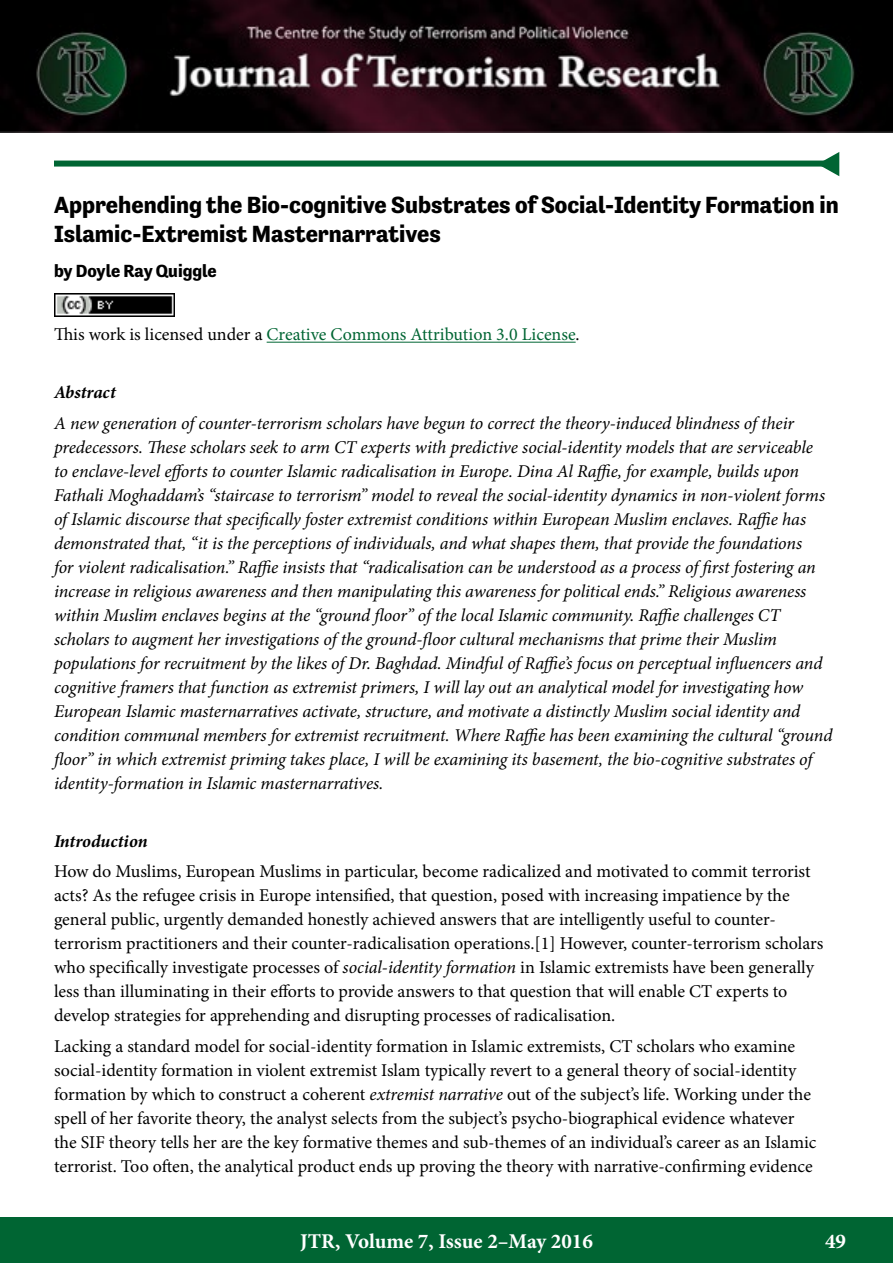
<style>
.page{position:relative;width:893px;height:1263px;background:#fff}
.page>*{position:absolute;margin:0;border:0;box-sizing:border-box;transform-origin:0 0}
.t1{font:700 24px/28.8px "Tenso";color:#000}
.t2{font:700 21px "Minion Pro";color:#fff}
.t3{font:italic 18px/24px "Minion Pro";letter-spacing:-.01em;color:#000}
.t4{font:18px/24px "Minion Pro";color:#000}
.t5{font:18px "Minion Pro";color:#006533}
.t6{font:italic 700 18px "Minion Pro";color:#000}
.t7{font:700 18px "Tenso";color:#000}
.s1{color:#000}
.s2{font-style:italic}
</style>
<div class="page">
<div style="left:0;top:1217px;width:893px;height:46px;background:#006533"></div>
<img style="left:0;top:0;width:893px;height:133px">
<hr style="left:267px;top:342px;width:309px;height:1px;background:#006533">
<div style="left:54px;top:161px;width:785px;height:6px;background:#006533"></div>
<svg style="left:818px;top:152px;width:21px;height:24px"></svg>
<img style="left:54px;top:294px;width:120px;height:22px">
<h1 class="t1" style="left:54px;top:190px;width:786px">Apprehending the Bio-cognitive Substrates of Social-Identity Formation in<br>Islamic-Extremist Masternarratives</h1>
<p class="t7" style="left:54px;top:260px;width:164px">by Doyle Ray Quiggle</p>
<p class="t5" style="left:54px;top:323px;width:527px"><span class="s1">This work is licensed under a</span> Creative Commons Attribution 3.0 License<span class="s1">.</span></p>
<p class="t6" style="left:54px;top:380px;width:63px">Abstract</p>
<p class="t3" style="left:54px;top:411px;width:780px">A new generation of counter-terrorism scholars have begun to correct the theory-induced blindness of their predecessors. These scholars seek to arm CT experts with predictive social-identity models that are serviceable<br>to enclave-level efforts to counter Islamic radicalisation in Europe. Dina Al Raffie, for example, builds upon Fathali Moghaddam’s “staircase to terrorism” model to reveal the social-identity dynamics in non-violent forms of Islamic discourse that specifically foster extremist conditions within European Muslim enclaves. Raffie has demonstrated that, “it is the perceptions of individuals, and what shapes them, that provide the foundations<br>for violent radicalisation.” Raffie insists that “radicalisation can be understood as a process of first fostering an increase in religious awareness and then manipulating this awareness for political ends.” Religious awareness within Muslim enclaves begins at the “ground floor” of the local Islamic community. Raffie challenges CT scholars to augment her investigations of the ground-floor cultural mechanisms that prime their Muslim populations for recruitment by the likes of Dr. Baghdad. Mindful of Raffie’s focus on perceptual influencers and cognitive framers that function as extremist primers, I will lay out an analytical model for investigating how European Islamic masternarratives activate, structure, and motivate a distinctly Muslim social identity and condition communal members for extremist recruitment. Where Raffie has been examining the cultural “ground floor” in which extremist priming takes place, I will be examining its basement, the bio-cognitive substrates of identity-formation in Islamic masternarratives.</p>
<p class="t6" style="left:54px;top:828px;width:95px">Introduction</p>
<p class="t4" style="left:54px;top:860px;width:771px">How do Muslims, European Muslims in particular, become radicalized and motivated to commit terrorist acts? As the refugee crisis in Europe intensified, that question, posed with increasing impatience by the general public, urgently demanded honestly achieved answers that are intelligently useful to counter&shy;terrorism practitioners and their counter-radicalisation operations.[1] However, counter-terrorism scholars who specifically investigate processes of <span class="s2">social-identity formation</span> in Islamic extremists have been generally less than illuminating in their efforts to provide answers to that question that will enable CT experts to develop strategies for apprehending and disrupting processes of radicalisation.</p>
<p class="t4" style="left:54px;top:1034px;width:764px">Lacking a standard model for social-identity formation in Islamic extremists, CT scholars who examine social-identity formation in violent extremist Islam typically revert to a general theory of social-identity formation by which to construct a coherent <span class="s2">extremist narrative</span> out of the subject’s life. Working under the spell of her favorite theory, the analyst selects from the subject’s psycho-biographical evidence whatever the SIF theory tells her are the key formative themes and sub-themes of an individual’s career as an Islamic terrorist. Too often, the analytical product ends up proving the theory with narrative-confirming evidence</p>
<p class="t2" style="left:300px;top:1226px;width:294px">JTR, Volume 7, Issue 2–May 2016</p>
<p class="t2" style="left:825px;top:1226px;width:22px">49</p>
</div>
